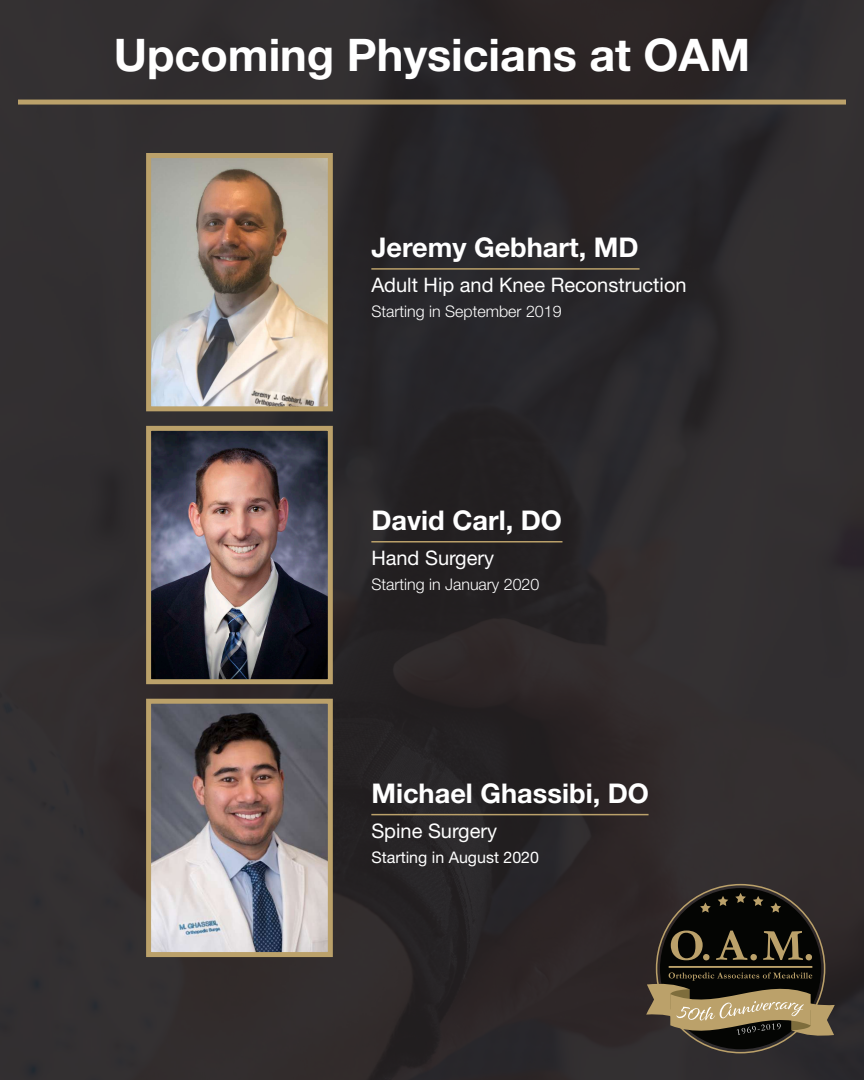
<style>
.page{position:relative;width:864px;height:1080px;background:#fff}
.page>*{position:absolute;margin:0;border:0;box-sizing:border-box;transform-origin:0 0}
.t1{font:700 45px "Helvetica Neue";color:#fff}
.t2{font:700 27.2px "Helvetica Neue";color:#fff}
.t3{font:20px "Helvetica Neue";color:#fff}
.t4{font:300 16px "Helvetica Neue";color:#fff}
.t5{font:16px "Helvetica Neue";color:#fff}
</style>
<div class="page">
<img style="left:0;top:0;width:864px;height:1080px">
<div style="left:660px;top:888px;width:161px;height:161px;background:#040503;border-radius:50%"></div>
<svg style="left:671px;top:931px;width:38px;height:29px"></svg>
<svg style="left:716px;top:931px;width:41px;height:29px"></svg>
<svg style="left:763px;top:931px;width:49px;height:29px"></svg>
<hr style="left:669px;top:966px;width:143px;height:2px;background:#bba16a">
<svg style="left:646px;top:972px;width:189px;height:72px"></svg>
<svg style="left:700px;top:902px;width:11px;height:11px"></svg>
<svg style="left:718px;top:896px;width:10px;height:10px"></svg>
<svg style="left:735px;top:893px;width:11px;height:10px"></svg>
<svg style="left:753px;top:896px;width:10px;height:10px"></svg>
<svg style="left:770px;top:902px;width:11px;height:11px"></svg>
<img style="left:152px;top:159px;width:175px;height:246px">
<div style="left:146px;top:153px;width:187px;height:258px;border:5px solid #bba16a"></div>
<img style="left:152px;top:705px;width:175px;height:246px">
<div style="left:146px;top:699px;width:187px;height:258px;border:5px solid #bba16a"></div>
<img style="left:152px;top:432px;width:175px;height:246px">
<div style="left:146px;top:426px;width:187px;height:258px;border:5px solid #bba16a"></div>
<hr style="left:371px;top:268px;width:269px;height:2px;background:#bba16a">
<hr style="left:371px;top:814px;width:278px;height:1px;background:#bba16a">
<hr style="left:371px;top:541px;width:192px;height:2px;background:#bba16a">
<div style="left:18px;top:100px;width:828px;height:5px;background:#bba16a"></div>
<h1 class="t1" style="left:114px;top:27px;width:638px">Upcoming Physicians at OAM</h1>
<h2 class="t2" style="left:371px;top:230px;width:269px">Jeremy Gebhart, MD</h2>
<p class="t3" style="left:371px;top:273px;width:317px">Adult Hip and Knee Reconstruction</p>
<p class="t4" style="left:371px;top:301px;width:192px">Starting in September 2019</p>
<h2 class="t2" style="left:371px;top:503px;width:192px">David Carl, DO</h2>
<p class="t3" style="left:371px;top:546px;width:124px">Hand Surgery</p>
<p class="t4" style="left:371px;top:574px;width:170px">Starting in January 2020</p>
<h2 class="t2" style="left:371px;top:776px;width:279px">Michael Ghassibi, DO</h2>
<p class="t3" style="left:371px;top:819px;width:127px">Spine Surgery</p>
<p class="t5" style="left:371px;top:847px;width:169px">Starting in August 2020</p>
</div>
